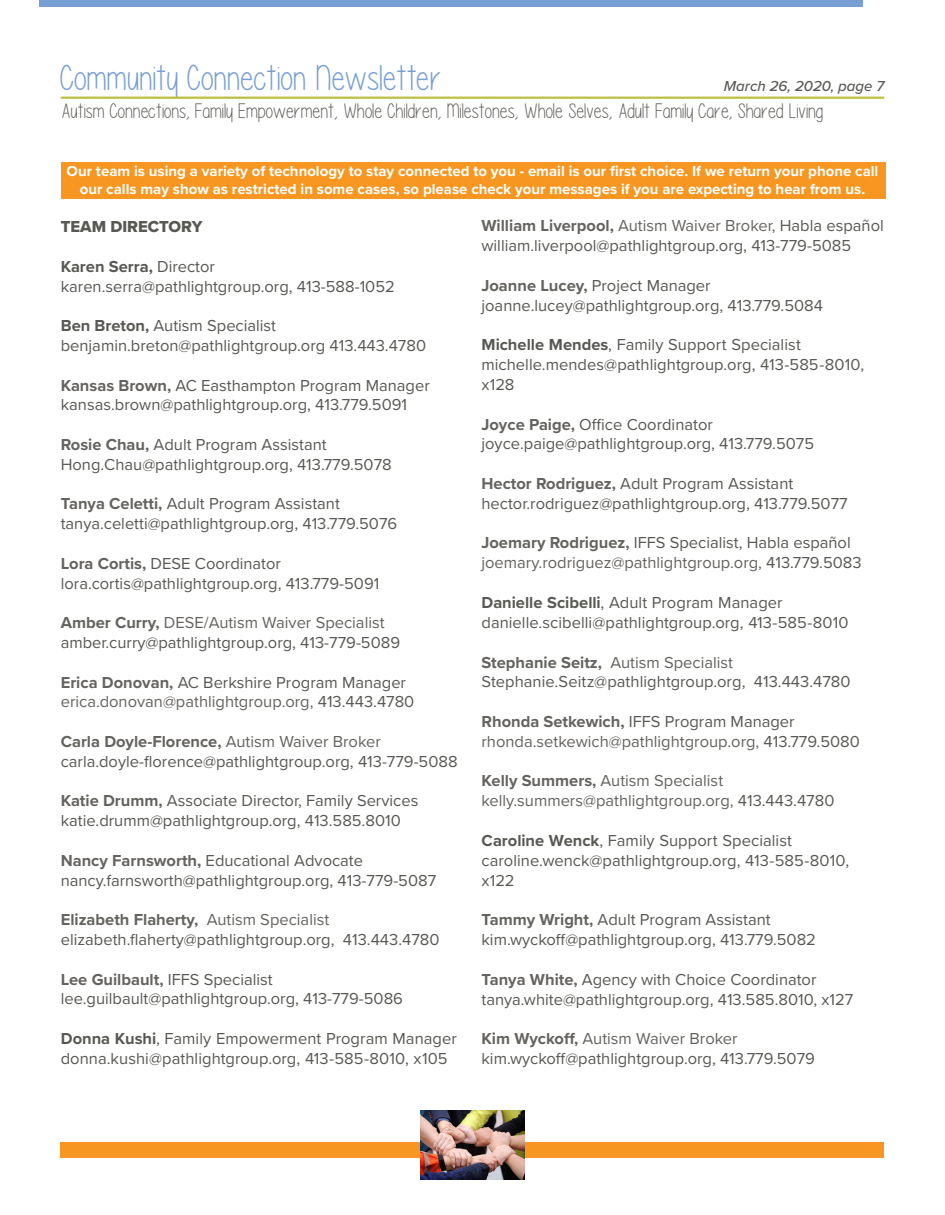
<style>
.page{position:relative;width:945px;height:1215px;background:#fff}
.page>*{position:absolute;margin:0;border:0;box-sizing:border-box;transform-origin:0 0}
.t1{font:36px "Please write me a song";color:#789fd3}
.t2{font:21px "Please write me a song";color:#65635f}
.t3{font:16.5px/20px "Proxima Nova";color:#585854}
.t4{font:16.5px "Proxima Nova";color:#65635f}
.t5{font:700 16.5px "Proxima Nova";color:#65635f}
.t6{font:700 16.5px "Proxima Nova";color:#585854}
.t7{font:16.5px "Proxima Nova Extrabld";color:#585854}
.t8{font:700 15px/18px "Proxima Nova";color:#fff;text-align:center}
.t9{font:italic 500 15px "Proxima Nova";color:#595955}
.s1{font-weight:400}
.s2{font-weight:700}
.s3{font-weight:700;color:#65635f}
.s4{color:#585854}
</style>
<div class="page">
<div style="left:61px;top:162px;width:825px;height:37px;background:#f79721"></div>
<div style="left:39px;top:0;width:824px;height:6px;background:#779fd3"></div>
<div style="left:61px;top:1143px;width:823px;height:15px;background:#f79721"></div>
<img style="left:421px;top:1111px;width:104px;height:69px">
<hr style="left:61px;top:97px;width:823px;height:2px;background:#bfbf3f">
<p class="t1" style="left:61px;top:59px;width:383px">Community Connection Newsletter</p>
<p class="t9" style="left:724px;top:74px;width:162px">March 26, 2020, page 7</p>
<p class="t2" style="left:61px;top:100px;width:764px">Autism Connections, Family Empowerment, Whole Children, Milestones, Whole Selves, Adult Family Care, Shared Living</p>
<p class="t8" style="left:67px;top:162px;width:813px">Our team is using a variety of technology to stay connected to you - email is our first choice. If we return your phone call our calls may show as restricted in some cases, so please check your messages if you are expecting to hear from us.</p>
<p class="t7" style="left:61px;top:214px;width:143px">TEAM DIRECTORY</p>
<p class="t6" style="left:61px;top:254px;width:156px">Karen Serra, <span class="s1">Director</span></p>
<p class="t3" style="left:61px;top:275px;width:336px">karen.serra@pathlightgroup.org, 413-588-1052</p>
<p class="t3" style="left:61px;top:315px;width:217px"><span class="s2">Ben Breton,</span> Autism Specialist</p>
<p class="t3" style="left:61px;top:335px;width:367px">benjamin.breton@pathlightgroup.org 413.443.4780</p>
<p class="t3" style="left:61px;top:374px;width:371px"><span class="s3">Kansas Brown,</span> AC Easthampton Program Manager</p>
<p class="t3" style="left:61px;top:394px;width:348px">kansas.brown@pathlightgroup.org, 413.779.5091</p>
<p class="t3" style="left:61px;top:434px;width:267px"><span class="s3">Rosie Chau,</span> Adult Program Assistant</p>
<p class="t3" style="left:61px;top:454px;width:333px">Hong.Chau@pathlightgroup.org, 413.779.5078</p>
<p class="t3" style="left:61px;top:493px;width:281px"><span class="s3">Tanya Celetti,</span> Adult Program Assistant</p>
<p class="t3" style="left:61px;top:513px;width:338px">tanya.celetti@pathlightgroup.org, 413.779.5076</p>
<p class="t3" style="left:61px;top:553px;width:222px"><span class="s3">Lora Cortis,</span> DESE Coordinator</p>
<p class="t3" style="left:61px;top:572px;width:320px">lora.cortis@pathlightgroup.org, 413.779-5091</p>
<p class="t4" style="left:61px;top:610px;width:325px"><span class="s2">Amber Curry,</span> DESE/Autism Waiver Specialist</p>
<p class="t3" style="left:61px;top:632px;width:341px">amber.curry@pathlightgroup.org, 413-779-5089</p>
<p class="t3" style="left:61px;top:671px;width:347px"><span class="s3">Erica Donovan,</span> AC Berkshire Program Manager</p>
<p class="t4" style="left:61px;top:690px;width:355px">erica.donovan@pathlightgroup.org, <span class="s4">413.443.4780</span></p>
<p class="t5" style="left:61px;top:729px;width:322px">Carla Doyle-Florence, <span class="s1">Autism Waiver Broker</span></p>
<p class="t3" style="left:61px;top:751px;width:398px">carla.doyle-florence@pathlightgroup.org, 413-779-5088</p>
<p class="t3" style="left:61px;top:790px;width:359px"><span class="s3">Katie Drumm,</span> Associate Director, Family Services</p>
<p class="t3" style="left:61px;top:810px;width:342px">katie.drumm@pathlightgroup.org, 413.585.8010</p>
<p class="t3" style="left:61px;top:850px;width:304px"><span class="s3">Nancy Farnsworth,</span> Educational Advocate</p>
<p class="t3" style="left:61px;top:869px;width:377px">nancy.farnsworth@pathlightgroup.org, 413-779-5087</p>
<p class="t5" style="left:61px;top:907px;width:270px">Elizabeth Flaherty, <span class="s1">Autism Specialist</span></p>
<p class="t3" style="left:61px;top:929px;width:380px">elizabeth.flaherty@pathlightgroup.org, 413.443.4780</p>
<p class="t3" style="left:61px;top:968px;width:214px"><span class="s3">Lee Guilbault,</span> IFFS Specialist</p>
<p class="t3" style="left:61px;top:988px;width:344px">lee.guilbault@pathlightgroup.org, 413-779-5086</p>
<p class="t3" style="left:61px;top:1028px;width:398px"><span class="s2">Donna Kushi</span>, Family Empowerment Program Manager</p>
<p class="t3" style="left:61px;top:1048px;width:388px">donna.kushi@pathlightgroup.org, 413-585-8010, x105</p>
<p class="t4" style="left:482px;top:214px;width:404px"><span class="s2">William Liverpool,</span> Autism Waiver Broker, <span class="s4">Habla español</span></p>
<p class="t3" style="left:482px;top:235px;width:371px">william.liverpool@pathlightgroup.org, 413-779-5085</p>
<p class="t3" style="left:482px;top:275px;width:231px"><span class="s3">Joanne Lucey,</span> Project Manager</p>
<p class="t3" style="left:482px;top:294px;width:343px">joanne.lucey@pathlightgroup.org, 413.779.5084</p>
<p class="t3" style="left:482px;top:334px;width:321px"><span class="s2">Michelle Mendes</span>, Family Support Specialist</p>
<p class="t3" style="left:482px;top:354px;width:384px">michelle.mendes@pathlightgroup.org, 413-585-8010, x128</p>
<p class="t3" style="left:482px;top:413px;width:233px"><span class="s3">Joyce Paige,</span> Office Coordinator</p>
<p class="t3" style="left:482px;top:433px;width:334px">joyce.paige@pathlightgroup.org, 413.779.5075</p>
<p class="t3" style="left:482px;top:473px;width:313px"><span class="s3">Hector Rodriguez,</span> Adult Program Assistant</p>
<p class="t3" style="left:482px;top:493px;width:368px">hector.rodriguez@pathlightgroup.org, 413.779.5077</p>
<p class="t3" style="left:482px;top:532px;width:371px"><span class="s3">Joemary Rodriguez,</span> IFFS Specialist, Habla español</p>
<p class="t4" style="left:482px;top:550px;width:382px">joemary.rodriguez@pathlightgroup.org, <span class="s4">413.779.5083</span></p>
<p class="t3" style="left:482px;top:592px;width:303px"><span class="s2">Danielle Scibelli</span>, Adult Program Manager</p>
<p class="t3" style="left:482px;top:612px;width:369px">danielle.scibelli@pathlightgroup.org, 413-585-8010</p>
<p class="t4" style="left:482px;top:650px;width:253px"><span class="s2">Stephanie Seitz,</span> Autism Specialist</p>
<p class="t3" style="left:482px;top:671px;width:371px">Stephanie.Seitz@pathlightgroup.org, 413.443.4780</p>
<p class="t3" style="left:482px;top:711px;width:315px"><span class="s3">Rhonda Setkewich,</span> IFFS Program Manager</p>
<p class="t4" style="left:482px;top:729px;width:380px">rhonda.setkewich@pathlightgroup.org, <span class="s4">413.779.5080</span></p>
<p class="t4" style="left:482px;top:769px;width:243px"><span class="s2">Kelly Summers,</span> Autism Specialist</p>
<p class="t4" style="left:482px;top:788px;width:354px">kelly.summers@pathlightgroup.org, <span class="s4">413.443.4780</span></p>
<p class="t3" style="left:482px;top:830px;width:312px"><span class="s2">Caroline Wenck</span>, Family Support Specialist</p>
<p class="t3" style="left:482px;top:850px;width:369px">caroline.wenck@pathlightgroup.org, 413-585-8010, x122</p>
<p class="t3" style="left:482px;top:909px;width:291px"><span class="s3">Tammy Wright,</span> Adult Program Assistant</p>
<p class="t3" style="left:482px;top:929px;width:336px">kim.wyckoff@pathlightgroup.org, 413.779.5082</p>
<p class="t3" style="left:482px;top:969px;width:337px"><span class="s3">Tanya White,</span> Agency with Choice Coordinator</p>
<p class="t3" style="left:482px;top:988px;width:373px">tanya.white@pathlightgroup.org, 413.585.8010, x127</p>
<p class="t4" style="left:482px;top:1026px;width:258px"><span class="s2">Kim Wyckoff,</span> Autism Waiver Broker</p>
<p class="t3" style="left:482px;top:1048px;width:335px">kim.wyckoff@pathlightgroup.org, 413.779.5079</p>
</div>
